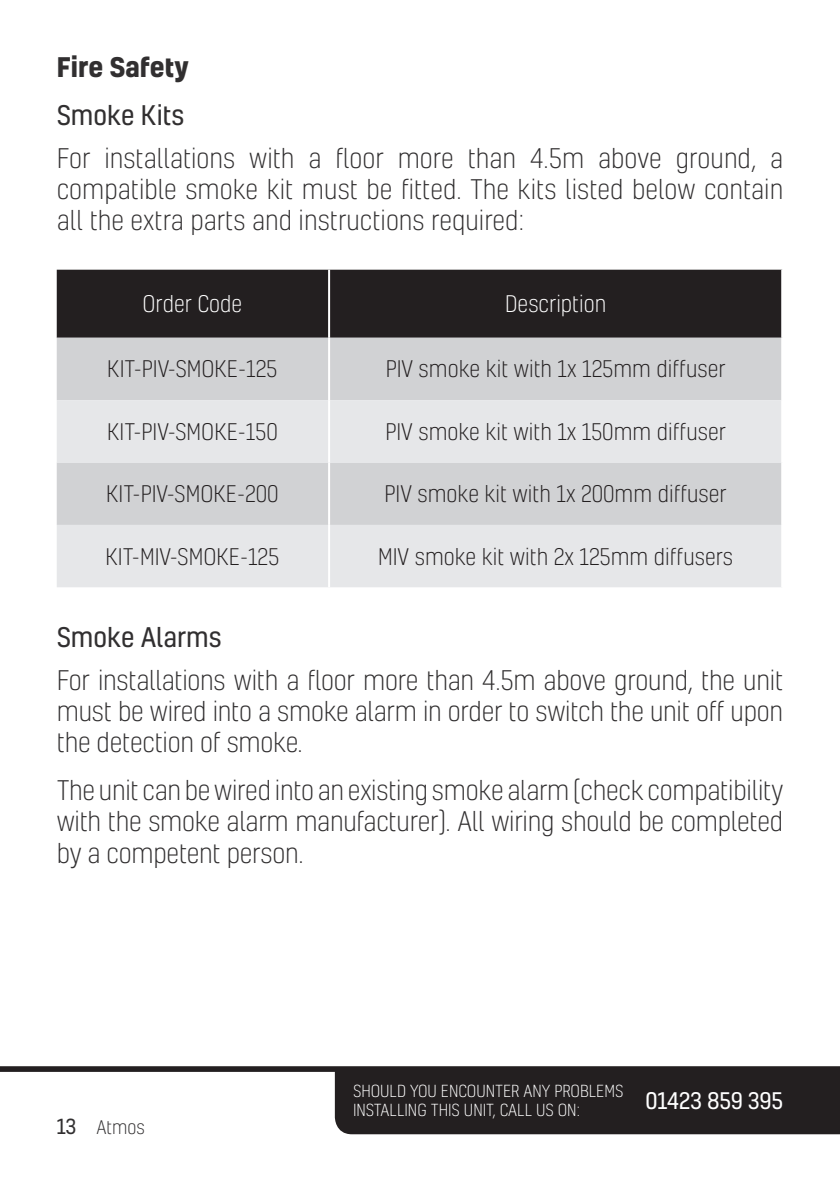
<style>
.page{position:relative;width:840px;height:1191px;background:#fff}
.page>*{position:absolute;margin:0;border:0;box-sizing:border-box;transform-origin:0 0}
.t1{font:300 26px/31.2px "Kelson";letter-spacing:-.01em;color:#312f30;text-align:justify}
.t2{font:26px "Kelson";color:#312f30}
.t3{font:700 26px "Kelson";color:#312f30}
.t4{font:300 22px "Kelson";color:#231f20}
.t5{font:300 22px "Kelson";color:#fff}
.t6{font:22px "Kelson";color:#fff}
.t7{font:20px "Kelson";color:#312f30}
.t8{font:300 18px "Kelson";color:#312f30}
.t9{font:300 16px/19.2px "Kelson";color:#fff}
</style>
<div class="page">
<svg style="left:0;top:1066px;width:839px;height:68px;fill:#231f20"></svg>
<div style="left:57px;top:270px;width:723px;height:68px;background:#231f20"></div>
<div style="left:57px;top:338px;width:723px;height:62px;background:#d1d2d4"></div>
<svg style="left:57px;top:400px;width:723px;height:187px;background:#dfe0e2"></svg>
<hr style="left:328px;top:270px;width:2px;height:68px;background:#fff">
<hr style="left:328px;top:338px;width:2px;height:62px;background:#fff">
<hr style="left:328px;top:400px;width:2px;height:62px;background:#fff">
<hr style="left:328px;top:462px;width:2px;height:63px;background:#fff">
<hr style="left:328px;top:525px;width:2px;height:62px;background:#fff">
<p class="t3" style="left:57px;top:48px;width:134px">Fire Safety</p>
<p class="t2" style="left:57px;top:98px;width:129px">Smoke Kits</p>
<p class="t1" style="left:57px;top:142px;width:727px">For installations with a floor more than 4.5m above ground, a compatible smoke kit must be fitted. The kits listed below contain all the extra parts and instructions required:</p>
<p class="t5" style="left:142px;top:290px;width:101px">Order Code</p>
<p class="t5" style="left:505px;top:290px;width:103px">Description</p>
<p class="t4" style="left:107px;top:355px;width:172px">KIT-PIV-SMOKE-125</p>
<p class="t4" style="left:385px;top:355px;width:341px">PIV smoke kit with 1x 125mm diffuser</p>
<p class="t4" style="left:107px;top:417px;width:172px">KIT-PIV-SMOKE-150</p>
<p class="t4" style="left:385px;top:417px;width:342px">PIV smoke kit with 1x 150mm diffuser</p>
<p class="t4" style="left:106px;top:480px;width:174px">KIT-PIV-SMOKE-200</p>
<p class="t4" style="left:384px;top:480px;width:343px">PIV smoke kit with 1x 200mm diffuser</p>
<p class="t4" style="left:105px;top:542px;width:175px">KIT-MIV-SMOKE-125</p>
<p class="t4" style="left:378px;top:542px;width:356px">MIV smoke kit with 2x 125mm diffusers</p>
<p class="t2" style="left:57px;top:620px;width:166px">Smoke Alarms</p>
<p class="t1" style="left:57px;top:664px;width:727px">For installations with a floor more than 4.5m above ground, the unit must be wired into a smoke alarm in order to switch the unit off upon the detection of smoke.</p>
<p class="t1" style="left:57px;top:774px;width:727px">The unit can be wired into an existing smoke alarm (check compatibility with the smoke alarm manufacturer). All wiring should be completed by a competent person.</p>
<p class="t7" style="left:57px;top:1113px;width:21px">13</p>
<p class="t8" style="left:96px;top:1116px;width:50px">Atmos</p>
<p class="t9" style="left:353px;top:1081px;width:272px">SHOULD YOU ENCOUNTER ANY PROBLEMS<br>INSTALLING THIS UNIT, CALL US ON:</p>
<p class="t6" style="left:645px;top:1086px;width:139px">01423 859 395</p>
</div>
